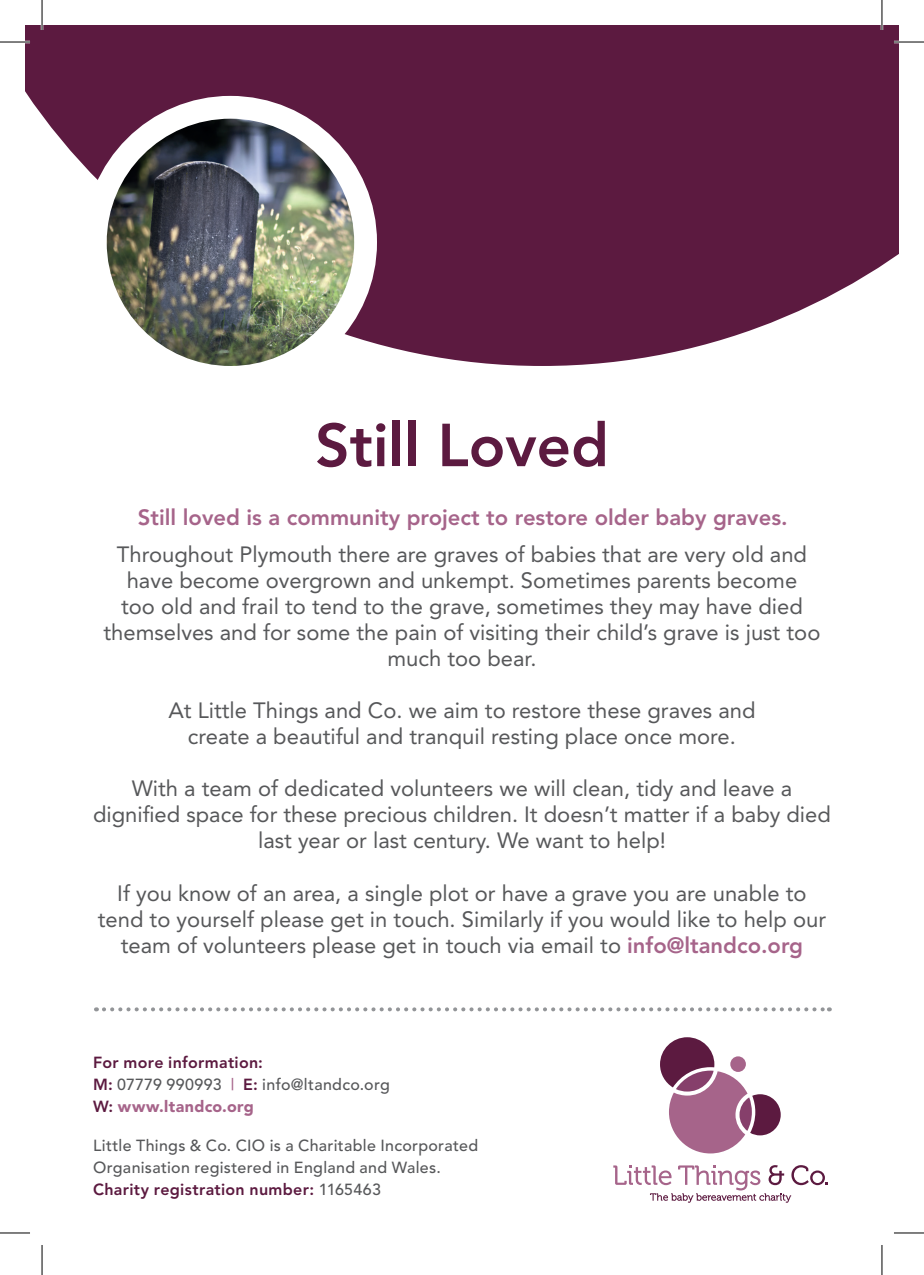
<style>
.page{position:relative;width:924px;height:1275px;background:#fff}
.page>*{position:absolute;margin:0;border:0;box-sizing:border-box;transform-origin:0 0}
.t1{font:800 60px "Avenir";color:#5c1a40}
.t2{font:22px/26px "Avenir";color:#57585a;text-align:center}
.t3{font:800 22px "Avenir";color:#a6648a}
.t4{font:500 16px/22px "Avenir";letter-spacing:.02em;color:#57585a}
.s1{font-weight:800;color:#a6648a}
.s2{font-weight:800;color:#5c1a40}
.s3{color:#a6648a}
.s4{font-weight:900;color:#a6648a}
</style>
<div class="page">
<svg style="left:104px;top:1007px;width:725px;height:4px"></svg>
<svg style="left:660px;top:1037px;width:120px;height:116px"></svg>
<svg style="left:613px;top:1165px;width:214px;height:37px"></svg>
<svg style="left:25px;top:25px;width:873px;height:341px;background:#713758"></svg>
<img style="left:100px;top:107px;width:265px;height:259px">
<div style="left:84px;top:96px;width:293px;height:293px;border:23px solid #fff;border-radius:50%"></div>
<hr style="left:0;top:41px;width:30px;height:2px;background:#fff">
<hr style="left:893px;top:41px;width:30px;height:2px;background:#fff">
<hr style="left:41px;top:0;width:2px;height:30px;background:#fff">
<hr style="left:880px;top:0;width:2px;height:30px;background:#fff">
<hr style="left:0;top:42px;width:30px;height:1px;background:#000">
<hr style="left:893px;top:42px;width:30px;height:1px;background:#000">
<hr style="left:0;top:1232px;width:30px;height:1px;background:#000">
<hr style="left:893px;top:1232px;width:30px;height:1px;background:#000">
<hr style="left:42px;top:0;width:1px;height:30px;background:#000">
<hr style="left:42px;top:1245px;width:1px;height:30px;background:#000">
<hr style="left:881px;top:0;width:1px;height:30px;background:#000">
<hr style="left:881px;top:1245px;width:1px;height:30px;background:#000">
<h1 class="t1" style="left:315px;top:410px;width:295px">Still Loved</h1>
<p class="t3" style="left:138px;top:504px;width:651px">Still loved is a community project to restore older baby graves.</p>
<p class="t2" style="left:103px;top:542px;width:718px">Throughout Plymouth there are graves of babies that are very old and have become overgrown and unkempt. Sometimes parents become<br>too old and frail to tend to the grave, sometimes they may have died themselves and for some the pain of visiting their child’s grave is just too much too bear.</p>
<p class="t2" style="left:168px;top:698px;width:588px">At Little Things and Co. we aim to restore these graves and create a beautiful and tranquil resting place once more.</p>
<p class="t2" style="left:93px;top:776px;width:739px">With a team of dedicated volunteers we will clean, tidy and leave a dignified space for these precious children. It doesn’t matter if a baby died last year or last century. We want to help!</p>
<p class="t2" style="left:98px;top:880px;width:729px">If you know of an area, a single plot or have a grave you are unable to tend to yourself please get in touch. Similarly if you would like to help our team of volunteers please get in touch via email to <span class="s1">info@ltandco.org</span></p>
<p class="t4" style="left:93px;top:1051px;width:298px"><span class="s2">For more information:<br>M:</span> 07779 990993 <span class="s3">|</span> <span class="s2">E:</span> info@ltandco.org<br><span class="s2">W:</span> <span class="s4">www.ltandco.org</span></p>
<p class="t4" style="left:93px;top:1134px;width:386px">Little Things &amp; Co. CIO is a Charitable Incorporated<br>Organisation registered in England and Wales.<br><span class="s2">Charity registration number:</span> 1165463</p>
</div>
